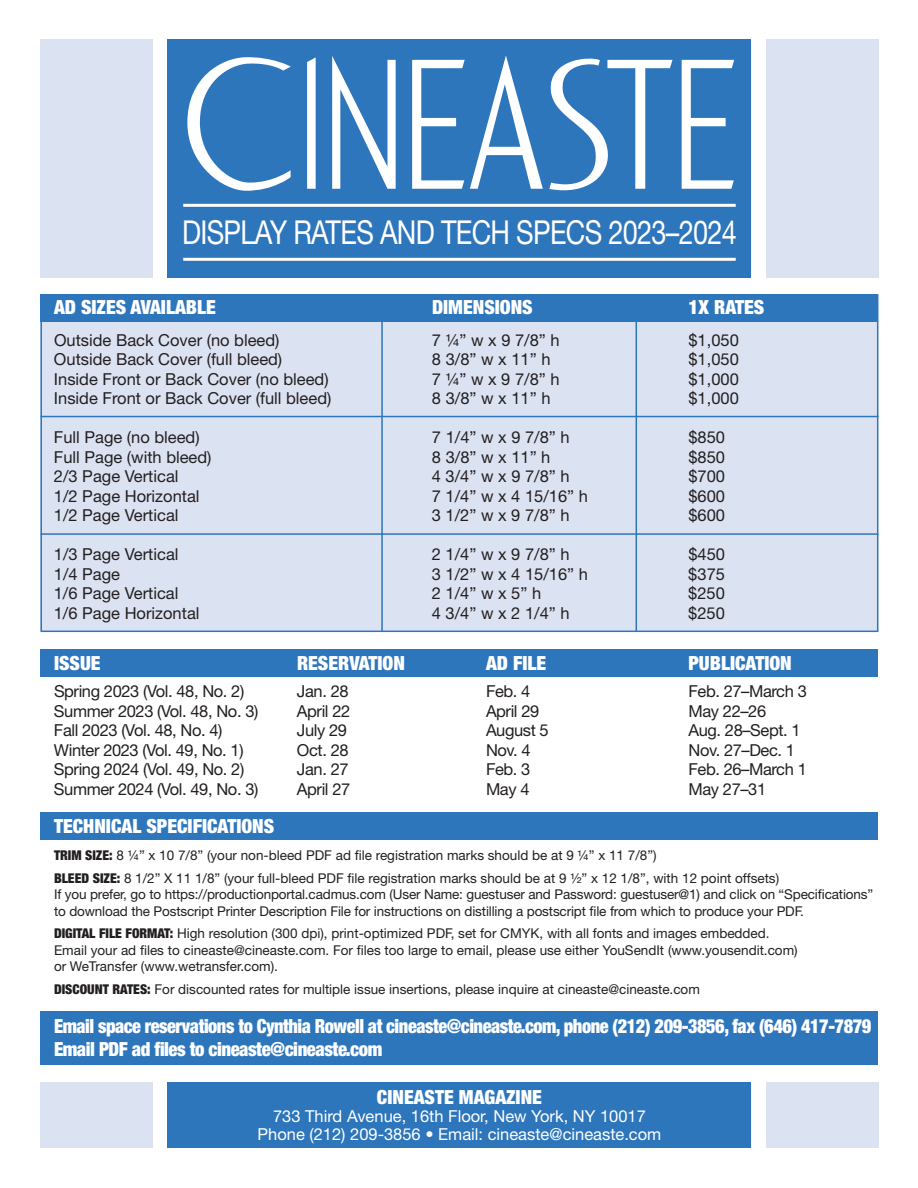
<style>
.page{position:relative;width:918px;height:1188px;background:#fff}
.page>*{position:absolute;margin:0;border:0;box-sizing:border-box;transform-origin:0 0}
.t1{font:33px "Helvetica Neue";letter-spacing:-.025em;color:#fff;scale:.82 1}
.t2{font:900 condensed 19.5px/23.4px "Helvetica Neue";letter-spacing:-.025em;color:#fff;scale:.94 1}
.t3{font:900 condensed 19.5px "Helvetica Neue";color:#fff}
.t4{font:900 condensed 19.5px "Helvetica Neue";letter-spacing:-.025em;color:#fff}
.t5{font:16.5px "Helvetica Neue";color:#231f20}
.t6{font:16.5px "Helvetica Neue";letter-spacing:-.025em;color:#231f20}
.t7{font:16.5px/18px "Helvetica Neue";color:#fff;text-align:center}
.t8{font:13.5px/16.5px "Helvetica Neue";color:#231f20}
.s1{font-weight:900;font-stretch:condensed}
</style>
<div class="page">
<div style="left:40px;top:812px;width:838px;height:28px;background:#2e76bc"></div>
<div style="left:40px;top:1011px;width:838px;height:54px;background:#2e76bc"></div>
<div style="left:40px;top:317px;width:838px;height:314px;background:#dbe2f2"></div>
<div style="left:40px;top:294px;width:838px;height:28px;background:#2e76bc"></div>
<div style="left:40px;top:294px;width:838px;height:338px;border:2px solid #2e76bc"></div>
<hr style="left:40px;top:416px;width:838px;height:1px;background:#2e76bc">
<hr style="left:40px;top:533px;width:838px;height:2px;background:#2e76bc">
<hr style="left:381px;top:317px;width:2px;height:314px;background:#2e76bc">
<hr style="left:636px;top:317px;width:1px;height:314px;background:#2e76bc">
<div style="left:168px;top:39px;width:583px;height:239px;background:#2e76bc"></div>
<div style="left:766px;top:39px;width:112px;height:239px;background:#dbe2f2"></div>
<div style="left:40px;top:39px;width:113px;height:239px;background:#dbe2f2"></div>
<svg style="left:187px;top:56px;width:547px;height:135px"></svg>
<hr style="left:183px;top:204px;width:553px;height:3px;background:#fff">
<hr style="left:183px;top:258px;width:553px;height:3px;background:#fff">
<div style="left:168px;top:1082px;width:583px;height:66px;background:#2e76bc"></div>
<div style="left:40px;top:1082px;width:113px;height:66px;background:#dbe2f2"></div>
<div style="left:766px;top:1082px;width:112px;height:66px;background:#dbe2f2"></div>
<div style="left:40px;top:649px;width:838px;height:27px;background:#2e76bc"></div>
<h1 class="t1" style="left:182px;top:213px;width:678px">DISPLAY RATES AND TECH SPECS 2023–2024</h1>
<h2 class="t3" style="left:54px;top:295px;width:163px">AD SIZES AVAILABLE</h2>
<h2 class="t3" style="left:432px;top:295px;width:102px">DIMENSIONS</h2>
<h2 class="t4" style="left:689px;top:295px;width:77px">1X RATES</h2>
<p class="t5" style="left:54px;top:330px;width:227px">Outside Back Cover (no bleed)</p>
<p class="t5" style="left:432px;top:330px;width:129px">7 ¼” w x 9 7/8” h</p>
<p class="t5" style="left:688px;top:330px;width:52px">$1,050</p>
<p class="t5" style="left:54px;top:349px;width:230px">Outside Back Cover (full bleed)</p>
<p class="t5" style="left:432px;top:349px;width:120px">8 3/8” w x 11” h</p>
<p class="t5" style="left:688px;top:349px;width:52px">$1,050</p>
<p class="t5" style="left:54px;top:369px;width:276px">Inside Front or Back Cover (no bleed)</p>
<p class="t5" style="left:432px;top:369px;width:129px">7 ¼” w x 9 7/8” h</p>
<p class="t5" style="left:688px;top:369px;width:52px">$1,000</p>
<p class="t5" style="left:54px;top:388px;width:279px">Inside Front or Back Cover (full bleed)</p>
<p class="t5" style="left:432px;top:388px;width:120px">8 3/8” w x 11” h</p>
<p class="t5" style="left:688px;top:388px;width:52px">$1,000</p>
<p class="t5" style="left:54px;top:427px;width:147px">Full Page (no bleed)</p>
<p class="t5" style="left:432px;top:427px;width:139px">7 1/4” w x 9 7/8” h</p>
<p class="t5" style="left:688px;top:427px;width:38px">$850</p>
<p class="t5" style="left:54px;top:447px;width:159px">Full Page (with bleed)</p>
<p class="t5" style="left:432px;top:447px;width:120px">8 3/8” w x 11” h</p>
<p class="t5" style="left:688px;top:447px;width:38px">$850</p>
<p class="t5" style="left:54px;top:466px;width:126px">2/3 Page Vertical</p>
<p class="t5" style="left:432px;top:466px;width:139px">4 3/4” w x 9 7/8” h</p>
<p class="t5" style="left:688px;top:466px;width:38px">$700</p>
<p class="t5" style="left:54px;top:486px;width:147px">1/2 Page Horizontal</p>
<p class="t5" style="left:432px;top:486px;width:158px">7 1/4” w x 4 15/16” h</p>
<p class="t5" style="left:688px;top:486px;width:38px">$600</p>
<p class="t5" style="left:54px;top:505px;width:126px">1/2 Page Vertical</p>
<p class="t5" style="left:432px;top:505px;width:139px">3 1/2” w x 9 7/8” h</p>
<p class="t5" style="left:688px;top:505px;width:38px">$600</p>
<p class="t5" style="left:54px;top:544px;width:126px">1/3 Page Vertical</p>
<p class="t5" style="left:432px;top:544px;width:139px">2 1/4” w x 9 7/8” h</p>
<p class="t5" style="left:688px;top:544px;width:38px">$450</p>
<p class="t5" style="left:54px;top:564px;width:68px">1/4 Page</p>
<p class="t5" style="left:432px;top:564px;width:158px">3 1/2” w x 4 15/16” h</p>
<p class="t5" style="left:688px;top:564px;width:38px">$375</p>
<p class="t5" style="left:54px;top:583px;width:126px">1/6 Page Vertical</p>
<p class="t5" style="left:432px;top:583px;width:111px">2 1/4” w x 5” h</p>
<p class="t5" style="left:688px;top:583px;width:38px">$250</p>
<p class="t5" style="left:54px;top:603px;width:147px">1/6 Page Horizontal</p>
<p class="t5" style="left:432px;top:603px;width:139px">4 3/4” w x 2 1/4” h</p>
<p class="t5" style="left:688px;top:603px;width:38px">$250</p>
<h2 class="t4" style="left:54px;top:651px;width:48px">ISSUE</h2>
<h2 class="t3" style="left:297px;top:651px;width:110px">RESERVATION</h2>
<h2 class="t4" style="left:486px;top:651px;width:62px">AD FILE</h2>
<h2 class="t3" style="left:689px;top:651px;width:105px">PUBLICATION</h2>
<p class="t6" style="left:54px;top:682px;width:192px">Spring 2023 (Vol. 48, No. 2)</p>
<p class="t5" style="left:297px;top:682px;width:53px">Jan. 28</p>
<p class="t5" style="left:486px;top:682px;width:46px">Feb. 4</p>
<p class="t6" style="left:689px;top:682px;width:120px">Feb. 27–March 3</p>
<p class="t6" style="left:54px;top:701px;width:206px">Summer 2023 (Vol. 48, No. 3)</p>
<p class="t5" style="left:297px;top:701px;width:55px">April 22</p>
<p class="t5" style="left:486px;top:701px;width:55px">April 29</p>
<p class="t5" style="left:689px;top:701px;width:79px">May 22–26</p>
<p class="t6" style="left:54px;top:721px;width:170px">Fall 2023 (Vol. 48, No. 4)</p>
<p class="t5" style="left:297px;top:721px;width:52px">July 29</p>
<p class="t5" style="left:486px;top:721px;width:64px">August 5</p>
<p class="t6" style="left:689px;top:721px;width:114px">Aug. 28–Sept. 1</p>
<p class="t6" style="left:54px;top:740px;width:191px">Winter 2023 (Vol. 49, No. 1)</p>
<p class="t5" style="left:297px;top:740px;width:53px">Oct. 28</p>
<p class="t5" style="left:486px;top:740px;width:46px">Nov. 4</p>
<p class="t5" style="left:689px;top:740px;width:108px">Nov. 27–Dec. 1</p>
<p class="t6" style="left:54px;top:760px;width:192px">Spring 2024 (Vol. 49, No. 2)</p>
<p class="t5" style="left:297px;top:760px;width:53px">Jan. 27</p>
<p class="t5" style="left:486px;top:760px;width:46px">Feb. 3</p>
<p class="t6" style="left:689px;top:760px;width:120px">Feb. 26–March 1</p>
<p class="t6" style="left:54px;top:779px;width:206px">Summer 2024 (Vol. 49, No. 3)</p>
<p class="t5" style="left:297px;top:779px;width:55px">April 27</p>
<p class="t5" style="left:486px;top:779px;width:45px">May 4</p>
<p class="t5" style="left:689px;top:779px;width:79px">May 27–31</p>
<h2 class="t3" style="left:54px;top:814px;width:222px">TECHNICAL SPECIFICATIONS</h2>
<p class="t8" style="left:54px;top:844px;width:727px;line-height:22.5px"><span class="s1">TRIM SIZE:</span> 8 ¼” x 10 7/8” (your non-bleed PDF ad file registration marks should be at 9 ¼” x 11 7/8”)<br><span class="s1">BLEED SIZE:</span> 8 1/2” X 11 1/8” (your full-bleed PDF file registration marks should be at 9 ½” x 12 1/8”, with 12 point offsets)</p>
<p class="t8" style="left:54px;top:886px;width:821px">If you prefer, go to https://productionportal.cadmus.com (User Name: guestuser and Password: guestuser@1) and click on “Specifications” to download the Postscript Printer Description File for instructions on distilling a postscript file from which to produce your PDF.</p>
<p class="t8" style="left:54px;top:925px;width:745px"><span class="s1">DIGITAL FILE FORMAT:</span> High resolution (300 dpi), print-optimized PDF, set for CMYK, with all fonts and images embedded.<br>Email your ad files to cineaste@cineaste.com. For files too large to email, please use either YouSendIt (www.yousendit.com) or WeTransfer (www.wetransfer.com).</p>
<p class="t8" style="left:54px;top:980px;width:647px"><span class="s1">DISCOUNT RATES:</span> For discounted rates for multiple issue insertions, please inquire at cineaste@cineaste.com</p>
<h2 class="t2" style="left:54px;top:1014px;width:871px">Email space reservations to Cynthia Rowell at cineaste@cineaste.com, phone (212) 209-3856, fax (646) 417-7879<br>Email PDF ad files to cineaste@cineaste.com</h2>
<h2 class="t3" style="left:377px;top:1085px;width:167px">CINEASTE MAGAZINE</h2>
<p class="t7" style="left:258px;top:1107px;width:405px">733 Third Avenue, 16th Floor, New York, NY 10017<br>Phone (212) 209-3856 • Email: cineaste@cineaste.com</p>
</div>
